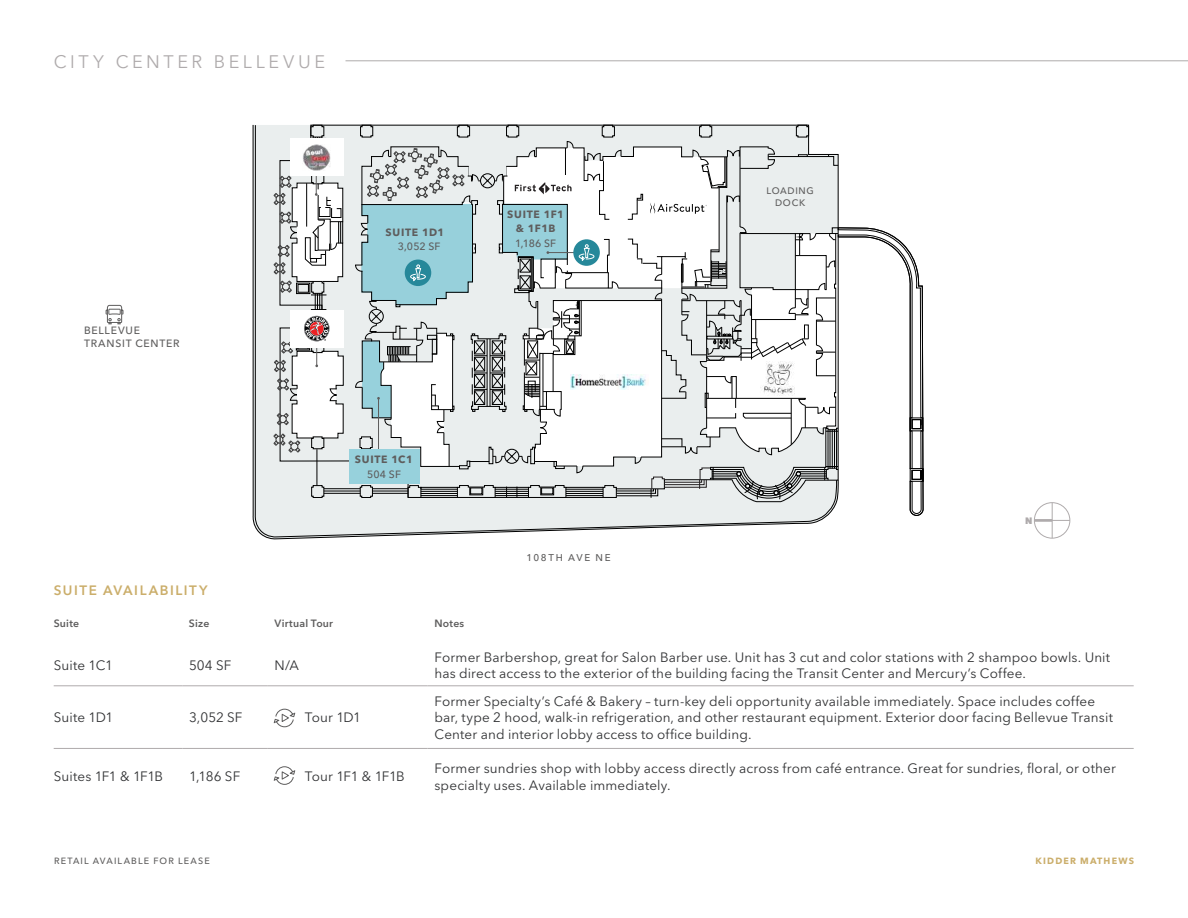
<style>
.page{position:relative;width:1188px;height:918px;background:#fff}
.page>*{position:absolute;margin:0;border:0;box-sizing:border-box;transform-origin:0 0}
.t1{font:18px "Avenir Next LT Pro";letter-spacing:.2em;color:#afabac}
.Table_Input_-_Charco{font:13.5px/16.5px "Avenir Next LT Pro";letter-spacing:.01em;color:#313234}
.Subhead_-_Level_1{font:600 13.5px "Avenir Next LT Pro";letter-spacing:.115em;color:#cbae6b}
.Table_Input_-_Charco-2{font:13.5px "Avenir Next LT Pro";letter-spacing:-.015em;color:#313234}
.Table_Input_-_Charco-3{font:13.5px "Avenir Next LT Pro";letter-spacing:-.04em;color:#313234}
.Map_Highlight_-_Bold{font:700 10.5px/13.5px "Avenir Next LT Pro";letter-spacing:.07em;color:#5e5d5d;text-align:center}
.Table_Descriptor_-_A{font:600 10.5px "Avenir Next LT Pro";letter-spacing:.025em;color:#5e5d5d}
.Other_Callout_Text{font:500 10.5px/13.5px "Avenir Next LT Pro";letter-spacing:.075em;color:#5e5d5d}
.Map_Highlight_-_Subt{font:500 10.5px "Avenir Next LT Pro";letter-spacing:.02em;color:#5e5d5d}
.Street_Names_-_Ash_2{font:500 9.75px "Avenir Next LT Pro";letter-spacing:.175em;color:#5e5d5d}
.Other_Callout_Text-2{font:500 9.45px/12px "Avenir Next LT Pro";letter-spacing:.075em;color:#5e5d5d;text-align:center}
.t2{font:800 9.3px "Avenir Next LT Pro";color:#afabac}
.t3{font:500 9px "Avenir Next LT Pro";letter-spacing:.13em;color:#5e5d5d}
.t4{font:700 9px "Avenir Next LT Pro";letter-spacing:.13em;color:#cbae6b}
</style>
<div class="page">
<svg style="left:253px;top:125px;width:574px;height:414px;background:#dcdfdf"></svg>
<hr style="left:54px;top:748px;width:128px;height:1px;background:#afabac">
<hr style="left:182px;top:748px;width:86px;height:1px;background:#afabac">
<hr style="left:268px;top:748px;width:160px;height:1px;background:#afabac">
<hr style="left:428px;top:748px;width:706px;height:1px;background:#afabac">
<hr style="left:54px;top:686px;width:128px;height:1px;background:#afabac">
<hr style="left:182px;top:686px;width:86px;height:1px;background:#afabac">
<hr style="left:268px;top:686px;width:160px;height:1px;background:#afabac">
<hr style="left:428px;top:686px;width:706px;height:1px;background:#afabac">
<svg style="left:274px;top:708px;width:21px;height:20px"></svg>
<svg style="left:274px;top:766px;width:21px;height:19px"></svg>
<div style="left:1034px;top:502px;width:36px;height:36px;border:1px solid #afabac;border-radius:50%"></div>
<hr style="left:1034px;top:519px;width:18px;height:3px;background:#afabac">
<hr style="left:1052px;top:503px;width:1px;height:35px;background:#afabac">
<svg style="left:1053px;top:520px;width:17px;height:1px"></svg>
<svg style="left:105px;top:305px;width:19px;height:20px"></svg>
<div style="left:290px;top:310px;width:53px;height:37px;background:#fff"></div>
<svg style="left:274px;top:316px;width:71px;height:136px"></svg>
<svg style="left:274px;top:166px;width:69px;height:130px"></svg>
<div style="left:290px;top:138px;width:53px;height:38px;background:#fff"></div>
<img style="left:303px;top:144px;width:28px;height:26px">
<svg style="left:355px;top:125px;width:568px;height:391px"></svg>
<div style="left:349px;top:449px;width:70px;height:35px;background:#97d1dc"></div>
<hr style="left:346px;top:61px;width:842px;height:1px;background:#afabac">
<h1 class="t1" style="left:54px;top:51px;width:273px">CITY CENTER BELLEVUE</h1>
<p class="Other_Callout_Text" style="left:84px;top:323px;width:97px">BELLEVUE<br>TRANSIT CENTER</p>
<p class="Map_Highlight_-_Bold" style="left:386px;top:225px;width:60px">SUITE 1D1</p>
<p class="Map_Highlight_-_Subt" style="left:398px;top:240px;width:44px">3,052 SF</p>
<p class="Map_Highlight_-_Bold" style="left:355px;top:452px;width:60px">SUITE 1C1</p>
<p class="Map_Highlight_-_Subt" style="left:367px;top:468px;width:35px">504 SF</p>
<p class="Map_Highlight_-_Bold" style="left:507px;top:208px;width:58px">SUITE 1F1 &amp; 1F1B</p>
<p class="Map_Highlight_-_Subt" style="left:515px;top:237px;width:43px">1,186 SF</p>
<p class="Street_Names_-_Ash_2" style="left:526px;top:552px;width:86px">108TH AVE NE</p>
<p class="Other_Callout_Text-2" style="left:766px;top:185px;width:49px">LOADING<br>DOCK</p>
<p class="t2" style="left:1025px;top:515px;width:9px">N</p>
<p class="Subhead_-_Level_1" style="left:54px;top:582px;width:155px">SUITE AVAILABILITY</p>
<p class="Table_Descriptor_-_A" style="left:54px;top:617px;width:27px">Suite</p>
<p class="Table_Descriptor_-_A" style="left:189px;top:617px;width:22px">Size</p>
<p class="Table_Descriptor_-_A" style="left:275px;top:617px;width:60px">Virtual Tour</p>
<p class="Table_Descriptor_-_A" style="left:434px;top:617px;width:31px">Notes</p>
<p class="Table_Input_-_Charco" style="left:54px;top:657px;width:61px">Suite 1C1</p>
<p class="Table_Input_-_Charco" style="left:189px;top:657px;width:44px">504 SF</p>
<p class="Table_Input_-_Charco" style="left:275px;top:657px;width:26px">N/A</p>
<p class="Table_Input_-_Charco" style="left:434px;top:649px;width:677px">Former Barbershop, great for Salon Barber use. Unit has 3 cut and color stations with 2 shampoo bowls. Unit has direct access to the exterior of the building facing the Transit Center and Mercury’s Coffee.</p>
<p class="Table_Input_-_Charco" style="left:54px;top:709px;width:61px">Suite 1D1</p>
<p class="Table_Input_-_Charco" style="left:189px;top:709px;width:55px">3,052 SF</p>
<p class="Table_Input_-_Charco" style="left:305px;top:709px;width:58px">Tour 1D1</p>
<p class="Table_Input_-_Charco" style="left:434px;top:693px;width:680px">Former Specialty’s Café &amp; Bakery – turn-key deli opportunity available immediately. Space includes coffee bar, type 2 hood, walk-in refrigeration, and other restaurant equipment. Exterior door facing Bellevue Transit<br>Center and interior lobby access to office building.</p>
<p class="Table_Input_-_Charco-2" style="left:54px;top:769px;width:111px">Suites 1F1 &amp; 1F1B</p>
<p class="Table_Input_-_Charco" style="left:189px;top:768px;width:53px">1,186 SF</p>
<p class="Table_Input_-_Charco-3" style="left:305px;top:769px;width:101px">Tour 1F1 &amp; 1F1B</p>
<p class="Table_Input_-_Charco" style="left:434px;top:760px;width:683px">Former sundries shop with lobby access directly across from café entrance. Great for sundries, floral, or other specialty uses. Available immediately.</p>
<p class="t3" style="left:54px;top:855px;width:157px">RETAIL AVAILABLE FOR LEASE</p>
<p class="t4" style="left:1036px;top:855px;width:100px">KIDDER MATHEWS</p>
</div>
